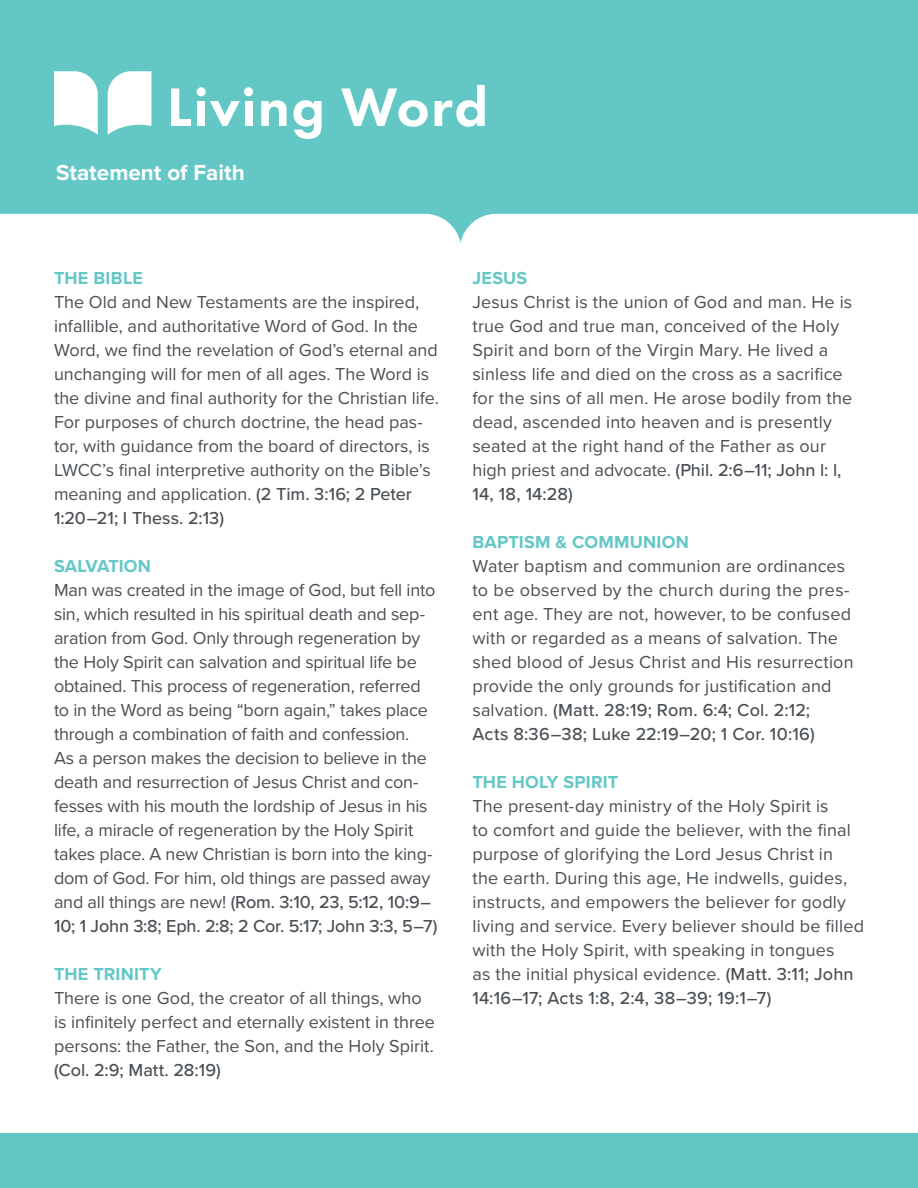
<style>
.page{position:relative;width:918px;height:1188px;background:#fff}
.page>*{position:absolute;margin:0;border:0;box-sizing:border-box;transform-origin:0 0}
.t1{font:700 22.5px "Proxima Nova";color:#fff}
.t2{font:18px/24px "Proxima Nova";color:#494f54}
.t3{font:700 18px "Proxima Nova";letter-spacing:.015em;color:#63c7c6}
.s1{font-weight:500}
</style>
<div class="page">
<div style="left:0;top:0;width:918px;height:261px;background:#63c7c6"></div>
<div style="left:0;top:214px;width:918px;height:47px;background:#fff"></div>
<div style="left:0;top:1133px;width:918px;height:55px;background:#63c7c6"></div>
<svg style="left:54px;top:71px;width:44px;height:64px"></svg>
<svg style="left:108px;top:71px;width:43px;height:64px"></svg>
<svg style="left:171px;top:88px;width:20px;height:38px"></svg>
<div style="left:197px;top:87px;width:9px;height:9px;background:#fff;border-radius:50%"></div>
<div style="left:197px;top:101px;width:8px;height:25px;background:#fff"></div>
<svg style="left:210px;top:101px;width:30px;height:25px"></svg>
<div style="left:244px;top:87px;width:9px;height:9px;background:#fff;border-radius:50%"></div>
<div style="left:245px;top:101px;width:7px;height:25px;background:#fff"></div>
<svg style="left:261px;top:100px;width:26px;height:26px"></svg>
<svg style="left:293px;top:100px;width:29px;height:39px"></svg>
<svg style="left:341px;top:88px;width:87px;height:39px"></svg>
<svg style="left:435px;top:85px;width:50px;height:42px"></svg>
<p class="t1" style="left:56px;top:156px;width:190px">Statement of Faith</p>
<p class="t3" style="left:54px;top:264px;width:90px">THE BIBLE</p>
<p class="t2" style="left:54px;top:289px;width:386px">The Old and New Testaments are the inspired, infallible, and authoritative Word of God. In the Word, we find the revelation of God’s eternal and unchanging will for men of all ages. The Word is the divine and final authority for the Christian life.<br>For purposes of church doctrine, the head pas&shy;tor, with guidance from the board of directors, is LWCC’s final interpretive authority on the Bible’s meaning and application. <span class="s1">(2 Tim. 3:16; 2 Peter 1:20–21; I Thess. 2:13)</span></p>
<p class="t3" style="left:54px;top:552px;width:99px">SALVATION</p>
<p class="t2" style="left:54px;top:577px;width:385px">Man was created in the image of God, but fell into sin, which resulted in his spiritual death and sep&shy;aration from God. Only through regeneration by the Holy Spirit can salvation and spiritual life be obtained. This process of regeneration, referred to in the Word as being “born again,” takes place through a combination of faith and confession.<br>As a person makes the decision to believe in the death and resurrection of Jesus Christ and con&shy;fesses with his mouth the lordship of Jesus in his life, a miracle of regeneration by the Holy Spirit takes place. A new Christian is born into the king&shy;dom of God. For him, old things are passed away and all things are new! <span class="s1">(Rom. 3:10, 23, 5:12, 10:9– 10; 1 John 3:8; Eph. 2:8; 2 Cor. 5:17; John 3:3, 5–7)</span></p>
<p class="t3" style="left:54px;top:960px;width:109px">THE TRINITY</p>
<p class="t2" style="left:54px;top:985px;width:383px">There is one God, the creator of all things, who is infinitely perfect and eternally existent in three persons: the Father, the Son, and the Holy Spirit. <span class="s1">(Col. 2:9; Matt. 28:19)</span></p>
<p class="t3" style="left:472px;top:265px;width:56px">JESUS</p>
<p class="t2" style="left:472px;top:289px;width:381px">Jesus Christ is the union of God and man. He is true God and true man, conceived of the Holy Spirit and born of the Virgin Mary. He lived a sinless life and died on the cross as a sacrifice for the sins of all men. He arose bodily from the dead, ascended into heaven and is presently seated at the right hand of the Father as our high priest and advocate. <span class="s1">(Phil. 2:6–11; John l: l, 14, 18, 14:28)</span></p>
<p class="t3" style="left:472px;top:529px;width:218px">BAPTISM &amp; COMMUNION</p>
<p class="t2" style="left:472px;top:553px;width:383px">Water baptism and communion are ordinances to be observed by the church during the pres&shy;ent age. They are not, however, to be confused with or regarded as a means of salvation. The shed blood of Jesus Christ and His resurrection provide the only grounds for justification and salvation. <span class="s1">(Matt. 28:19; Rom. 6:4; Col. 2:12;<br>Acts 8:36–38; Luke 22:19–20; 1 Cor. 10:16)</span></p>
<p class="t3" style="left:472px;top:769px;width:147px">THE HOLY SPIRIT</p>
<p class="t2" style="left:472px;top:793px;width:393px">The present-day ministry of the Holy Spirit is<br>to comfort and guide the believer, with the final purpose of glorifying the Lord Jesus Christ in<br>the earth. During this age, He indwells, guides, instructs, and empowers the believer for godly living and service. Every believer should be filled with the Holy Spirit, with speaking in tongues<br>as the initial physical evidence. <span class="s1">(Matt. 3:11; John 14:16–17; Acts 1:8, 2:4, 38–39; 19:1–7)</span></p>
</div>
